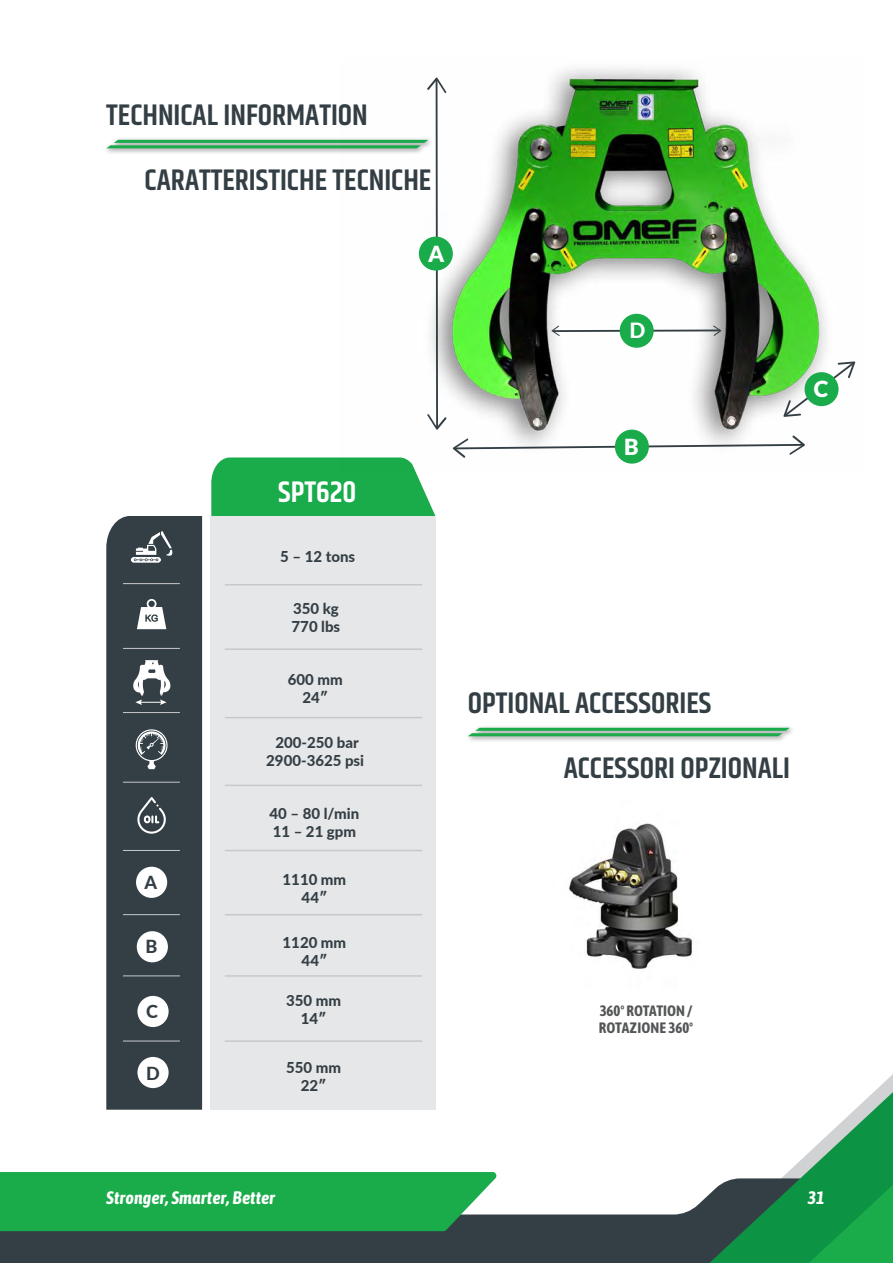
<style>
.page{position:relative;width:893px;height:1263px;background:#fff}
.page>*{position:absolute;margin:0;border:0;box-sizing:border-box;transform-origin:0 0}
.t1{font:600 30px/64.9px "Khand";color:#343f45}
.t2{font:600 30px "Khand";color:#fff}
.t3{font:900 22.05px "Lato";color:#fff}
.t4{font:800 21px "Lato";color:#fff}
.t5{font:italic 700 18px "Asap Condensed";color:#fff}
.t6{font:800 18px "Lato";color:#343f45}
.t7{font:800 15px/18px "Lato";color:#343f45;text-align:center}
.t8{font:700 15px/17.5px "Asap Condensed";color:#545557}
</style>
<div class="page">
<div style="left:0;top:1210px;width:690px;height:53px;background:#343f45"></div>
<svg style="left:690px;top:1074px;width:203px;height:189px"></svg>
<div style="left:0;top:1172px;width:498px;height:59px;background:#1aab4b"></div>
<div style="left:465px;top:724px;width:330px;height:18px;background:#231f20;opacity:.5"></div>
<svg style="left:468px;top:728px;width:322px;height:8px;background:#51b372"></svg>
<div style="left:106px;top:516px;width:96px;height:594px;background:#343f45"></div>
<div style="left:211px;top:457px;width:225px;height:59px;background:#1aab4b"></div>
<hr style="left:123px;top:583px;width:57px;height:1px;background:#c7c8ca">
<hr style="left:123px;top:648px;width:57px;height:1px;background:#c7c8ca">
<hr style="left:123px;top:712px;width:57px;height:1px;background:#c7c8ca">
<hr style="left:123px;top:850px;width:57px;height:1px;background:#c7c8ca">
<hr style="left:123px;top:914px;width:57px;height:1px;background:#c7c8ca">
<hr style="left:123px;top:975px;width:57px;height:1px;background:#c7c8ca">
<hr style="left:123px;top:1041px;width:57px;height:1px;background:#c7c8ca">
<hr style="left:123px;top:782px;width:57px;height:1px;background:#c7c8ca">
<div style="left:211px;top:516px;width:225px;height:594px;background:#e6e7e9"></div>
<hr style="left:225px;top:584px;width:197px;height:1px;background:#c7c8ca">
<hr style="left:225px;top:648px;width:197px;height:2px;background:#c7c8ca">
<hr style="left:225px;top:717px;width:197px;height:1px;background:#c7c8ca">
<hr style="left:225px;top:785px;width:197px;height:1px;background:#c7c8ca">
<hr style="left:225px;top:850px;width:197px;height:1px;background:#c7c8ca">
<hr style="left:225px;top:914px;width:197px;height:1px;background:#c7c8ca">
<hr style="left:225px;top:975px;width:197px;height:2px;background:#c7c8ca">
<hr style="left:225px;top:1040px;width:197px;height:2px;background:#c7c8ca">
<svg style="left:136px;top:729px;width:32px;height:40px"></svg>
<svg style="left:137px;top:599px;width:29px;height:30px"></svg>
<svg style="left:131px;top:531px;width:44px;height:32px"></svg>
<svg style="left:137px;top:797px;width:29px;height:37px"></svg>
<div style="left:136px;top:867px;width:31px;height:31px;background:#fff;border-radius:50%"></div>
<div style="left:137px;top:931px;width:31px;height:31px;background:#fff;border-radius:50%"></div>
<div style="left:137px;top:1057px;width:32px;height:31px;background:#fff;border-radius:50%"></div>
<div style="left:137px;top:996px;width:32px;height:31px;background:#fff;border-radius:50%"></div>
<img style="left:340px;top:68px;width:487px;height:405px">
<img style="left:569px;top:823px;width:123px;height:146px">
<svg style="left:783px;top:361px;width:73px;height:57px"></svg>
<svg style="left:551px;top:325px;width:171px;height:11px"></svg>
<div style="left:615px;top:430px;width:34px;height:34px;background:#1aab4b;border-radius:50%"></div>
<div style="left:804px;top:372px;width:34px;height:34px;background:#1aab4b;border-radius:50%"></div>
<svg style="left:106px;top:78px;width:341px;height:352px"></svg>
<div style="left:419px;top:237px;width:34px;height:34px;background:#1aab4b;border-radius:50%"></div>
<div style="left:620px;top:314px;width:34px;height:34px;background:#1aab4b;border-radius:50%"></div>
<svg style="left:133px;top:660px;width:37px;height:45px"></svg>
<h1 class="t1" style="left:145px;top:84px;width:288px;text-indent:-38px">TECHNICAL INFORMATION<br>CARATTERISTICHE TECNICHE</h1>
<h2 class="t3" style="left:428px;top:241px;width:18px">A</h2>
<h3 class="t4" style="left:629px;top:315px;width:17px">D</h3>
<p class="t6" style="left:145px;top:869px;width:14px">A</p>
<p class="t6" style="left:145px;top:933px;width:13px">B</p>
<p class="t6" style="left:146px;top:998px;width:13px">C</p>
<p class="t6" style="left:146px;top:1060px;width:15px">D</p>
<h1 class="t2" style="left:278px;top:472px;width:80px">SPT620</h1>
<p class="t7" style="left:280px;top:547px;width:76px">5 – 12 tons</p>
<p class="t7" style="left:292px;top:599px;width:50px;text-align:left">350 kg<br>770 lbs</p>
<p class="t7" style="left:288px;top:670px;width:56px">600 mm<br>24″</p>
<p class="t7" style="left:266px;top:732px;width:99px">200-250 bar<br>2900-3625 psi</p>
<p class="t7" style="left:270px;top:803px;width:91px;text-align:left">40 – 80 l/min<br>11 – 21 gpm</p>
<p class="t7" style="left:283px;top:870px;width:65px">1110 mm<br>44″</p>
<p class="t7" style="left:283px;top:933px;width:65px">1120 mm<br>44″</p>
<p class="t7" style="left:286px;top:991px;width:56px">350 mm<br>14″</p>
<p class="t7" style="left:286px;top:1058px;width:56px">550 mm<br>22″</p>
<h2 class="t3" style="left:624px;top:434px;width:16px">B</h2>
<h1 class="t1" style="left:564px;top:672px;width:228px;text-indent:-96px">OPTIONAL ACCESSORIES<br>ACCESSORI OPZIONALI</h1>
<p class="t8" style="left:599px;top:1001px;width:96px">360° ROTATION /<br>ROTAZIONE 360°</p>
<h2 class="t3" style="left:814px;top:376px;width:16px">C</h2>
<p class="t5" style="left:106px;top:1185px;width:170px">Stronger, Smarter, Better</p>
<p class="t5" style="left:808px;top:1185px;width:18px">31</p>
</div>
